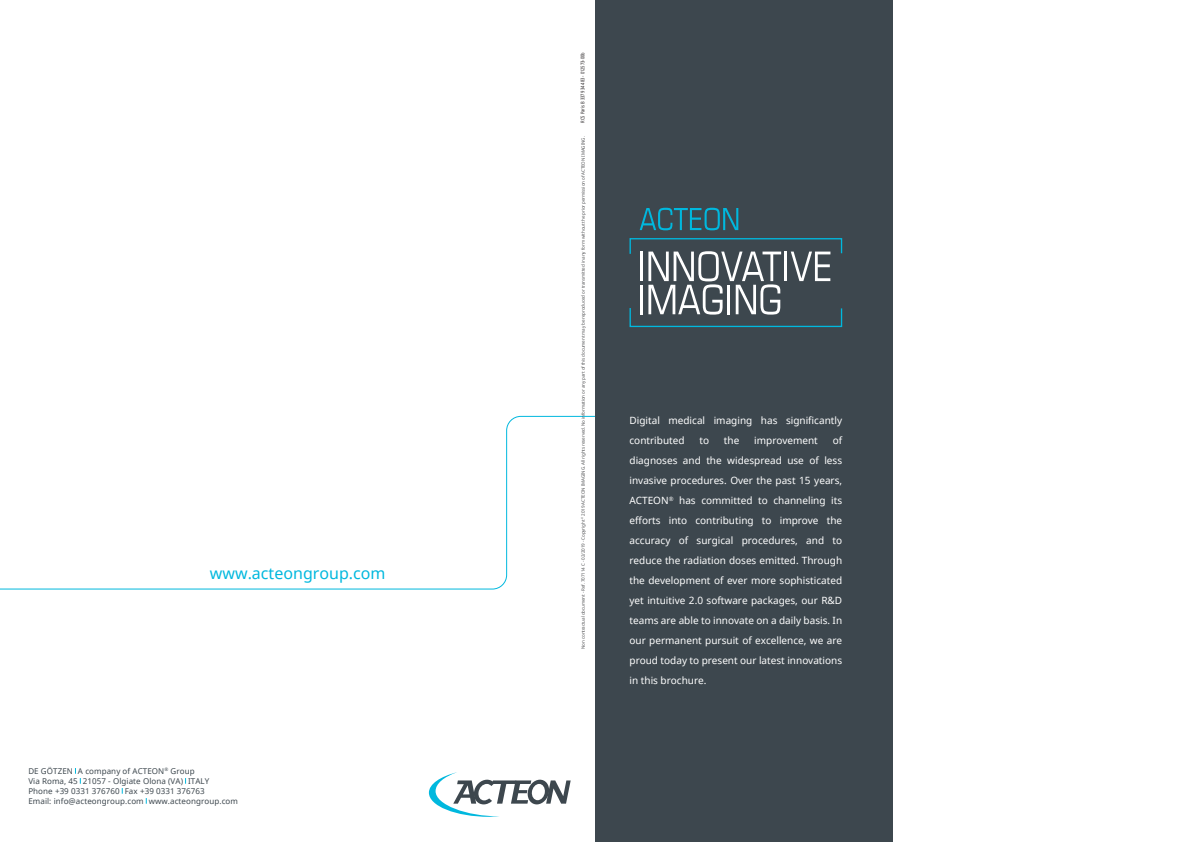
<style>
.page{position:relative;width:1191px;height:842px;background:#fff}
.page>*{position:absolute;margin:0;border:0;box-sizing:border-box;transform-origin:0 0}
.t1{font:16px "Noto Sans";color:#00b8de}
.t2{font:10px/20px "Noto Sans";color:#fff}
.t3{font:8px/10px "Noto Sans";letter-spacing:.01em;color:#3d474e}
.t4{font:5px "Noto Sans";color:#231f20;scale:.8 1}
.t5{font:4.5px "Noto Sans";letter-spacing:-.02em;color:#57585a}
</style>
<div class="page">
<svg style="left:429px;top:772px;width:141px;height:45px"></svg>
<svg style="left:0;top:415px;width:595px;height:175px"></svg>
<svg style="left:75px;top:768px;width:6px;height:16px"></svg>
<div style="left:595px;top:0;width:298px;height:842px;background:#3d474e"></div>
<svg style="left:639px;top:208px;width:99px;height:22px"></svg>
<svg style="left:629px;top:238px;width:214px;height:90px"></svg>
<h1 class="t1" style="left:210px;top:562px;width:177px">www.acteongroup.com</h1>
<p class="t3" style="left:28px;top:766px;width:211px">DE GÖTZEN A company of ACTEON<sup>®</sup> Group<br>Via Roma, 45 21057 - Olgiate Olona (VA) ITALY<br>Phone +39 0331 376760 Fax +39 0331 376763<br>Email: info@acteongroup.com www.acteongroup.com</p>
<p class="t4" style="left:579px;top:123px;width:89px;rotate:-90deg">RCS Paris B 337 934 483 - 012573-00b</p>
<p class="t5" style="left:580px;top:649px;width:514px;rotate:-90deg">Non contractual document - Ref. 707114 C - 02/2019 - Copyright <sup>©</sup> 2019 ACTEON IMAGING. All rights reserved. No information or any part of this document may be reproduced or transmitted in any form without the prior permission of ACTEON IMAGING.</p>
<p class="t2" style="left:629px;top:410px;width:214px">Digital medical imaging has significantly contributed</p>
<p class="t2" style="left:629px;top:430px;width:214px;text-align:justify;text-indent:203px">of diagnoses and the widespread use of less invasive procedures. Over the past 15 years, ACTEON<sup>®</sup> has committed to channeling its efforts into contributing to improve the accuracy of surgical procedures, and to reduce the radiation doses emitted. Through the development of ever more sophisticated yet intuitive 2.0 software packages, our R&amp;D teams are able to innovate on a daily basis. In our permanent pursuit of excellence, we are proud today to present our latest innovations in this brochure.</p>
<p class="t2" style="left:699px;top:430px;width:11px">to</p>
<p class="t2" style="left:724px;top:430px;width:17px">the</p>
<p class="t2" style="left:754px;top:430px;width:65px">improvement</p>
</div>
